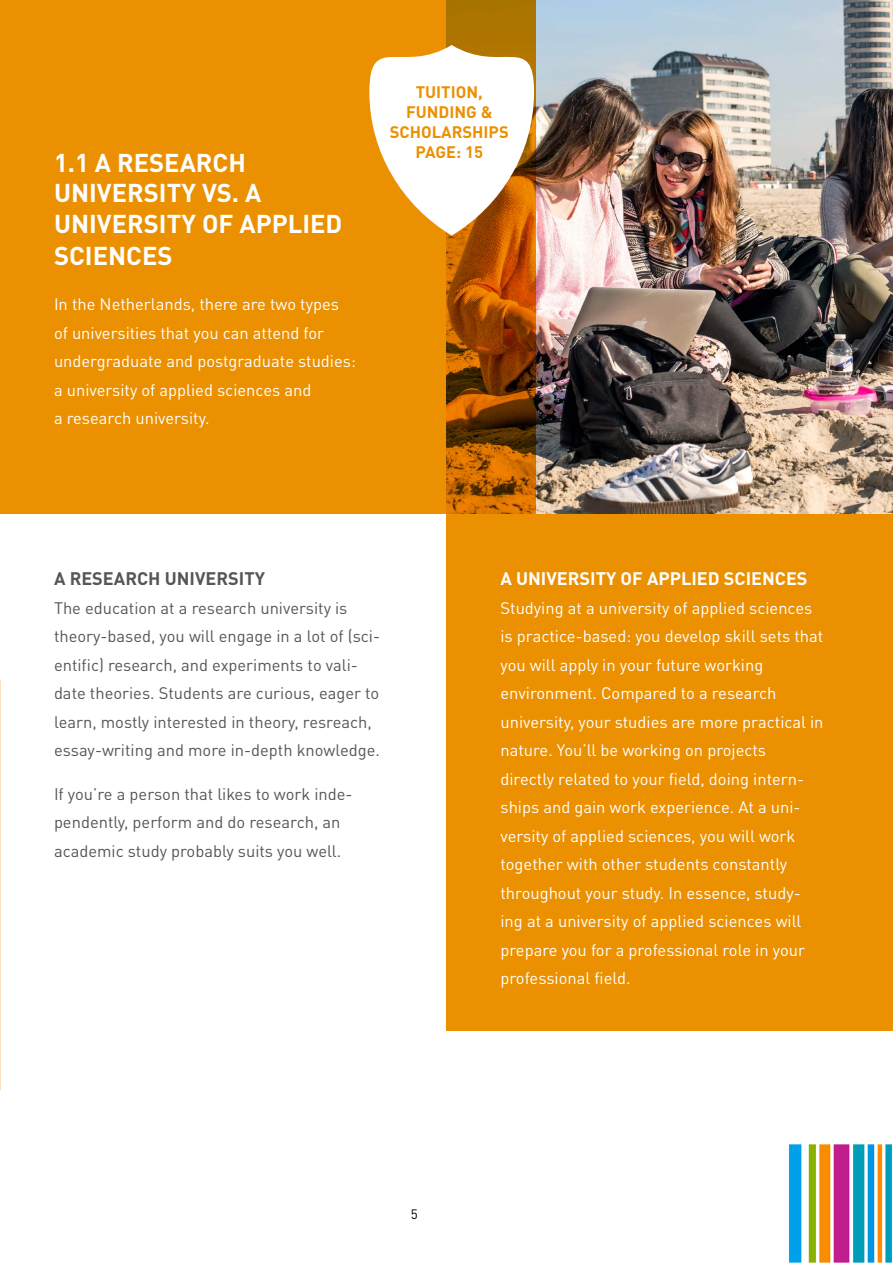
<style>
.page{position:relative;width:893px;height:1263px;background:#fff}
.page>*{position:absolute;margin:0;border:0;box-sizing:border-box;transform-origin:0 0}
.t1{font:700 25.5px/31.2px "DINOT";color:#fff}
.t2{font:700 18px "DINOT";color:#fff}
.t3{font:700 18px "DINOT";color:#555658}
.t4{font:16.5px/28.5px "DINOT";color:#fff}
.t5{font:16.5px/28.5px "DINOT";color:#555658}
.t6{font:700 16.5px/19.8px "DINOT";color:#eb9000;text-align:center}
.t7{font:13.5px "DINOT";color:#000}
</style>
<div class="page">
<img style="left:789px;top:1144px;width:104px;height:119px">
<div style="left:0;top:0;width:446px;height:513px;background:#eb9000"></div>
<div style="left:446px;top:512px;width:447px;height:519px;background:#eb9000"></div>
<img style="left:536px;top:0;width:357px;height:513px">
<svg style="left:446px;top:0;width:90px;height:513px"></svg>
<svg style="left:369px;top:31px;width:165px;height:205px"></svg>
<h1 class="t1" style="left:54px;top:146px;width:290px">1.1 A RESEARCH<br>UNIVERSITY VS. A<br>UNIVERSITY OF APPLIED<br>SCIENCES</h1>
<p class="t4" style="left:54px;top:290px;width:303px">In the Netherlands, there are two types of universities that you can attend for undergraduate and postgraduate studies: a university of applied sciences and<br>a research university.</p>
<p class="t6" style="left:390px;top:82px;width:120px">TUITION,<br>FUNDING &amp;<br>SCHOLARSHIPS<br>PAGE: 15</p>
<p class="t3" style="left:54px;top:567px;width:213px">A RESEARCH UNIVERSITY</p>
<p class="t5" style="left:54px;top:593px;width:328px">The education at a research university is theory-based, you will engage in a lot of (sci&shy;entific) research, and experiments to vali&shy;date theories. Students are curious, eager to learn, mostly interested in theory, resreach, essay-writing and more in-depth knowledge.</p>
<p class="t5" style="left:54px;top:779px;width:300px">If you’re a person that likes to work inde&shy;pendently, perform and do research, an academic study probably suits you well.</p>
<p class="t2" style="left:500px;top:567px;width:309px">A UNIVERSITY OF APPLIED SCIENCES</p>
<p class="t4" style="left:500px;top:593px;width:325px">Studying at a university of applied sciences is practice-based: you develop skill sets that you will apply in your future working environment. Compared to a research university, your studies are more practical in nature. You’ll be working on projects directly related to your field, doing intern&shy;ships and gain work experience. At a uni&shy;versity of applied sciences, you will work together with other students constantly throughout your study. In essence, study&shy;ing at a university of applied sciences will prepare you for a professional role in your professional field.</p>
<p class="t7" style="left:411px;top:1206px;width:9px">5</p>
</div>
